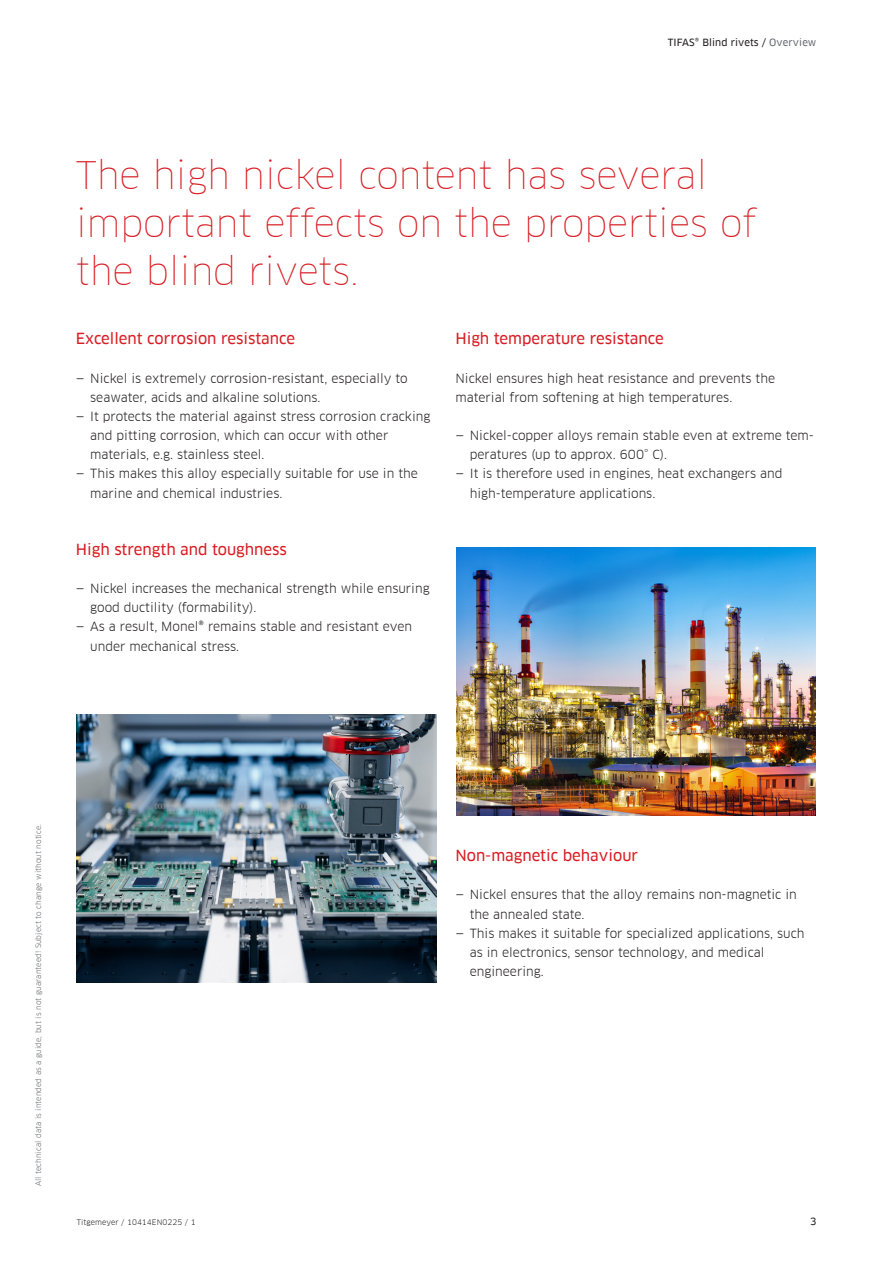
<style>
.page{position:relative;width:893px;height:1263px;background:#fff}
.page>*{position:absolute;margin:0;border:0;box-sizing:border-box;transform-origin:0 0}
.t1{font:100 37.2px/48.3px "Clan Offc Pro";letter-spacing:-.005em;color:#d81c23}
.t2{font:15px "Clan Offc Pro News";color:#d81c23}
.t3{font:12.3px/19.2px "Clan Offc Pro";color:#231f20}
.t4{font:9.75px "Clan Offc Pro News";letter-spacing:.01em;color:#231f20}
.t5{font:7.5px "Clan Offc Pro";letter-spacing:.01em;color:#666b70}
.t6{font:7.5px "Clan Offc Pro";letter-spacing:.01em;color:#231f20}
.s1{color:#666b70}
.s2{font-family:"Clan Offc Pro News"}
</style>
<div class="page">
<img style="left:456px;top:547px;width:360px;height:268px">
<img style="left:77px;top:714px;width:360px;height:268px">
<p class="t4" style="left:668px;top:37px;width:150px">TIFAS® Blind rivets / <span class="s1">Overview</span></p>
<h1 class="t1" style="left:76px;top:151px;width:683px">The high nickel content has several important effects on the properties of the blind rivets.</h1>
<p class="t2" style="left:76px;top:330px;width:221px">Excellent corrosion resistance</p>
<p class="t3" style="left:90px;top:368px;width:319px;text-indent:-14px">— Nickel is extremely corrosion-resistant, especially to seawater, acids and alkaline solutions.</p>
<p class="t3" style="left:90px;top:407px;width:342px;text-indent:-14px">— It protects the material against stress corrosion cracking and pitting corrosion, which can occur with other materials, e.g. stainless steel.</p>
<p class="t3" style="left:90px;top:464px;width:329px;text-indent:-14px">— This makes this alloy especially suitable for use in the marine and chemical industries.</p>
<p class="t2" style="left:76px;top:541px;width:212px">High strength and toughness</p>
<p class="t3" style="left:90px;top:579px;width:341px;text-indent:-14px">— Nickel increases the mechanical strength while ensuring good ductility (formability).</p>
<p class="t3" style="left:90px;top:617px;width:323px;text-indent:-14px">— As a result, Monel<span class="s2">®</span> remains stable and resistant even under mechanical stress.</p>
<p class="t2" style="left:455px;top:330px;width:210px">High temperature resistance</p>
<p class="t3" style="left:455px;top:368px;width:321px">Nickel ensures high heat resistance and prevents the material from softening at high temperatures.</p>
<p class="t3" style="left:470px;top:426px;width:346px;text-indent:-14px">— Nickel-copper alloys remain stable even at extreme tem&shy;peratures (up to approx. 600° C).</p>
<p class="t3" style="left:470px;top:464px;width:314px;text-indent:-14px">— It is therefore used in engines, heat exchangers and high-temperature applications.</p>
<p class="t5" style="left:34px;top:1186px;width:364px;rotate:-90deg">All technical data is intended as a guide, but is not guaranteed! Subject to change without notice.</p>
<p class="t6" style="left:77px;top:1217px;width:120px">Titgemeyer / 10414EN0225 / 1</p>
<p class="t2" style="left:455px;top:847px;width:184px">Non-magnetic behaviour</p>
<p class="t3" style="left:470px;top:885px;width:329px;text-indent:-14px">— Nickel ensures that the alloy remains non-magnetic in the annealed state.</p>
<p class="t3" style="left:470px;top:923px;width:336px;text-indent:-14px">— This makes it suitable for specialized applications, such as in electronics, sensor technology, and medical engineering.</p>
<p class="t4" style="left:810px;top:1215px;width:8px">3</p>
</div>
